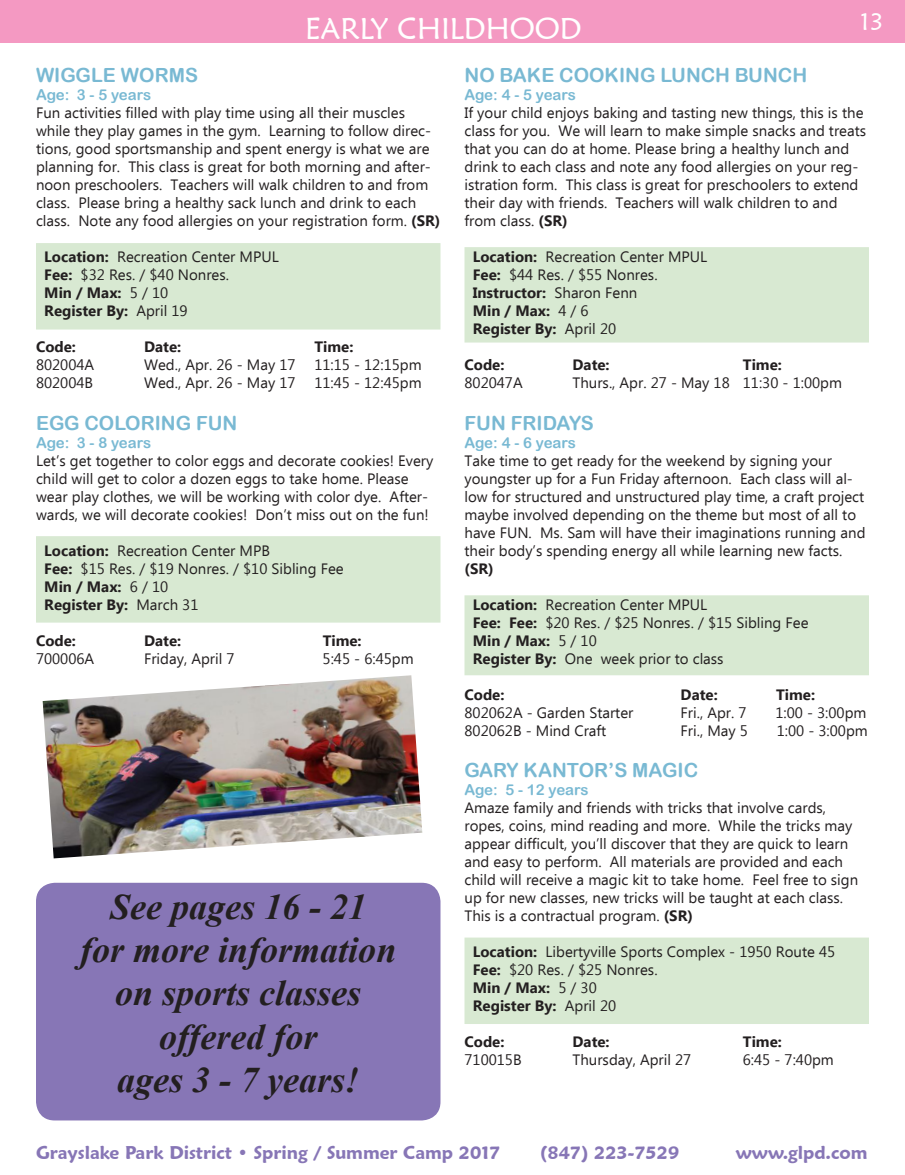
<style>
.page{position:relative;width:905px;height:1175px;background:#fff}
.page>*{position:absolute;margin:0;border:0;box-sizing:border-box;transform-origin:0 0}
.t1{font:italic 700 36px "Times New Roman";color:#231f20}
.t2{font:30px "Maiandra GD";color:#fff}
.t3{font:24px "Maiandra GD";color:#fff}
.t4{font:19.5px "Arial Rounded MT Bold";color:#79b9d3}
.t5{font:600 18px "Maiandra GD";color:#8776b6}
.t6{font:15px/18px "Ebrima";color:#231f20}
.t7{font:700 15px "Ebrima";color:#231f20}
.t8{font:15px "Arial Rounded MT Bold";color:#79b9d3}
.s1{font-weight:700}
.s2{font-weight:400}
</style>
<div class="page">
<div style="left:0;top:0;width:904px;height:43px;background:#f499c2"></div>
<div style="left:464px;top:937px;width:404px;height:87px;background:#d8e9d2;border:2px solid #d8e9d2"></div>
<div style="left:464px;top:595px;width:404px;height:80px;background:#d8e9d2;border:2px solid #d8e9d2"></div>
<div style="left:36px;top:536px;width:404px;height:86px;background:#d8e9d2"></div>
<div style="left:464px;top:247px;width:404px;height:95px;background:#d8e9d2"></div>
<div style="left:36px;top:243px;width:404px;height:86px;background:#d8e9d2"></div>
<div style="left:37px;top:883px;width:403px;height:236px;background:#8776b6;border-radius:18px"></div>
<div style="left:36px;top:882px;width:404px;height:238px;border:2px solid #8776b6;border-radius:18px"></div>
<img style="left:43px;top:675px;width:379px;height:183px">
<p class="t3" style="left:860px;top:7px;width:25px">13</p>
<p class="t2" style="left:305px;top:10px;width:278px">EARLY CHILDHOOD</p>
<p class="t4" style="left:464px;top:64px;width:344px">NO BAKE COOKING LUNCH BUNCH</p>
<p class="t8" style="left:464px;top:86px;width:113px">Age: 4 - 5 years</p>
<p class="t6" style="left:464px;top:105px;width:403px">If your child enjoys baking and tasting new things, this is the class for you. We will learn to make simple snacks and treats that you can do at home. Please bring a healthy lunch and drink to each class and note any food allergies on your reg&shy;istration form. This class is great for preschoolers to extend their day with friends. Teachers will walk children to and from class. <span class="s1">(SR)</span></p>
<p class="t6" style="left:473px;top:249px;width:236px"><span class="s1">Location:</span> Recreation Center MPUL</p>
<p class="t6" style="left:473px;top:267px;width:186px"><span class="s1">Fee:</span> $44 Res. / $55 Nonres.</p>
<p class="t7" style="left:472px;top:281px;width:166px">Instructor: <span class="s2">Sharon Fenn</span></p>
<p class="t7" style="left:473px;top:299px;width:117px">Min / Max: <span class="s2">4 / 6</span></p>
<p class="t7" style="left:473px;top:317px;width:145px">Register By: <span class="s2">April 20</span></p>
<p class="t7" style="left:464px;top:353px;width:41px">Code:</p>
<p class="t7" style="left:572px;top:353px;width:39px">Date:</p>
<p class="t7" style="left:743px;top:353px;width:40px">Time:</p>
<p class="t6" style="left:464px;top:375px;width:60px">802047A</p>
<p class="t6" style="left:572px;top:375px;width:271px">Thurs., Apr. 27 - May 18 11:30 - 1:00pm</p>
<p class="t4" style="left:464px;top:411px;width:131px">FUN FRIDAYS</p>
<p class="t8" style="left:464px;top:433px;width:113px">Age: 4 - 6 years</p>
<p class="t6" style="left:464px;top:452px;width:402px">Take time to get ready for the weekend by signing your youngster up for a Fun Friday afternoon. Each class will al&shy;low for structured and unstructured play time, a craft project maybe involved depending on the theme but most of all to have FUN. Ms. Sam will have their imaginations running and their body’s spending energy all while learning new facts. <span class="s1">(SR)</span></p>
<p class="t6" style="left:473px;top:596px;width:236px"><span class="s1">Location:</span> Recreation Center MPUL</p>
<p class="t6" style="left:473px;top:614px;width:337px"><span class="s1">Fee: Fee:</span> $20 Res. / $25 Nonres. / $15 Sibling Fee</p>
<p class="t7" style="left:473px;top:629px;width:125px">Min / Max: <span class="s2">5 / 10</span></p>
<p class="t6" style="left:473px;top:650px;width:252px"><span class="s1">Register By:</span> One week prior to class</p>
<p class="t7" style="left:464px;top:683px;width:41px">Code:</p>
<p class="t7" style="left:680px;top:683px;width:39px">Date:</p>
<p class="t7" style="left:776px;top:683px;width:40px">Time:</p>
<p class="t6" style="left:464px;top:704px;width:170px">802062A - Garden Starter</p>
<p class="t6" style="left:680px;top:704px;width:67px">Fri., Apr. 7</p>
<p class="t6" style="left:775px;top:704px;width:92px">1:00 - 3:00pm</p>
<p class="t6" style="left:464px;top:722px;width:143px">802062B - Mind Craft</p>
<p class="t6" style="left:680px;top:722px;width:69px">Fri., May 5</p>
<p class="t6" style="left:776px;top:722px;width:92px">1:00 - 3:00pm</p>
<p class="t4" style="left:464px;top:758px;width:235px">GARY KANTOR’S MAGIC</p>
<p class="t8" style="left:464px;top:781px;width:125px">Age: 5 - 12 years</p>
<p class="t6" style="left:464px;top:799px;width:395px">Amaze family and friends with tricks that involve cards, ropes, coins, mind reading and more. While the tricks may appear difficult, you’ll discover that they are quick to learn and easy to perform. All materials are provided and each child will receive a magic kit to take home. Feel free to sign up for new classes, new tricks will be taught at each class.<br>This is a contractual program. <span class="s1">(SR)</span></p>
<p class="t6" style="left:473px;top:943px;width:364px"><span class="s1">Location:</span> Libertyville Sports Complex - 1950 Route 45</p>
<p class="t6" style="left:473px;top:961px;width:186px"><span class="s1">Fee:</span> $20 Res. / $25 Nonres.</p>
<p class="t7" style="left:473px;top:976px;width:125px">Min / Max: <span class="s2">5 / 30</span></p>
<p class="t7" style="left:473px;top:994px;width:145px">Register By: <span class="s2">April 20</span></p>
<p class="t7" style="left:464px;top:1030px;width:41px">Code:</p>
<p class="t7" style="left:572px;top:1030px;width:39px">Date:</p>
<p class="t7" style="left:743px;top:1030px;width:40px">Time:</p>
<p class="t6" style="left:464px;top:1051px;width:59px">710015B</p>
<p class="t6" style="left:572px;top:1051px;width:120px">Thursday, April 27</p>
<p class="t6" style="left:742px;top:1051px;width:92px">6:45 - 7:40pm</p>
<p class="t4" style="left:36px;top:64px;width:163px">WIGGLE WORMS</p>
<p class="t8" style="left:36px;top:86px;width:117px">Age: 3 - 5 years</p>
<p class="t6" style="left:36px;top:105px;width:406px">Fun activities filled with play time using all their muscles while they play games in the gym. Learning to follow direc&shy;tions, good sportsmanship and spent energy is what we are planning for. This class is great for both morning and after&shy;noon preschoolers. Teachers will walk children to and from class. Please bring a healthy sack lunch and drink to each class. Note any food allergies on your registration form. <span class="s1">(SR)</span></p>
<p class="t6" style="left:44px;top:249px;width:236px"><span class="s1">Location:</span> Recreation Center MPUL</p>
<p class="t6" style="left:44px;top:267px;width:186px"><span class="s1">Fee:</span> $32 Res. / $40 Nonres.</p>
<p class="t7" style="left:44px;top:281px;width:125px">Min / Max: <span class="s2">5 / 10</span></p>
<p class="t7" style="left:44px;top:299px;width:145px">Register By: <span class="s2">April 19</span></p>
<p class="t7" style="left:36px;top:335px;width:41px">Code:</p>
<p class="t7" style="left:144px;top:335px;width:39px">Date:</p>
<p class="t7" style="left:314px;top:335px;width:40px">Time:</p>
<p class="t6" style="left:36px;top:357px;width:60px">802004A</p>
<p class="t6" style="left:144px;top:357px;width:153px">Wed., Apr. 26 - May 17</p>
<p class="t6" style="left:314px;top:357px;width:109px">11:15 - 12:15pm</p>
<p class="t6" style="left:36px;top:375px;width:59px">802004B</p>
<p class="t6" style="left:144px;top:375px;width:153px">Wed., Apr. 26 - May 17</p>
<p class="t6" style="left:314px;top:375px;width:109px">11:45 - 12:45pm</p>
<p class="t4" style="left:36px;top:411px;width:203px">EGG COLORING FUN</p>
<p class="t8" style="left:36px;top:433px;width:117px">Age: 3 - 8 years</p>
<p class="t6" style="left:36px;top:452px;width:399px">Let’s get together to color eggs and decorate cookies! Every child will get to color a dozen eggs to take home. Please wear play clothes, we will be working with color dye. After&shy;wards, we will decorate cookies! Don’t miss out on the fun!</p>
<p class="t6" style="left:44px;top:542px;width:227px"><span class="s1">Location:</span> Recreation Center MPB</p>
<p class="t6" style="left:44px;top:560px;width:301px"><span class="s1">Fee:</span> $15 Res. / $19 Nonres. / $10 Sibling Fee</p>
<p class="t7" style="left:44px;top:575px;width:125px">Min / Max: <span class="s2">6 / 10</span></p>
<p class="t7" style="left:44px;top:593px;width:156px">Register By: <span class="s2">March 31</span></p>
<p class="t7" style="left:36px;top:629px;width:41px">Code:</p>
<p class="t7" style="left:144px;top:629px;width:39px">Date:</p>
<p class="t7" style="left:323px;top:629px;width:40px">Time:</p>
<p class="t6" style="left:36px;top:650px;width:60px">700006A</p>
<p class="t6" style="left:144px;top:650px;width:92px">Friday, April 7</p>
<p class="t6" style="left:322px;top:650px;width:92px">5:45 - 6:45pm</p>
<p class="t1" style="left:110px;top:882px;width:257px">See pages 16 - 21</p>
<p class="t1" style="left:80px;top:925px;width:318px">for more information</p>
<p class="t1" style="left:115px;top:968px;width:248px">on sports classes</p>
<p class="t1" style="left:159px;top:1011px;width:160px">offered for</p>
<p class="t1" style="left:117px;top:1054px;width:243px">ages 3 - 7 years!</p>
<p class="t5" style="left:36px;top:1141px;width:466px">Grayslake Park District • Spring / Summer Camp 2017</p>
<p class="t5" style="left:540px;top:1141px;width:141px">(847) 223-7529</p>
<p class="t5" style="left:735px;top:1141px;width:133px">www.glpd.com</p>
</div>
